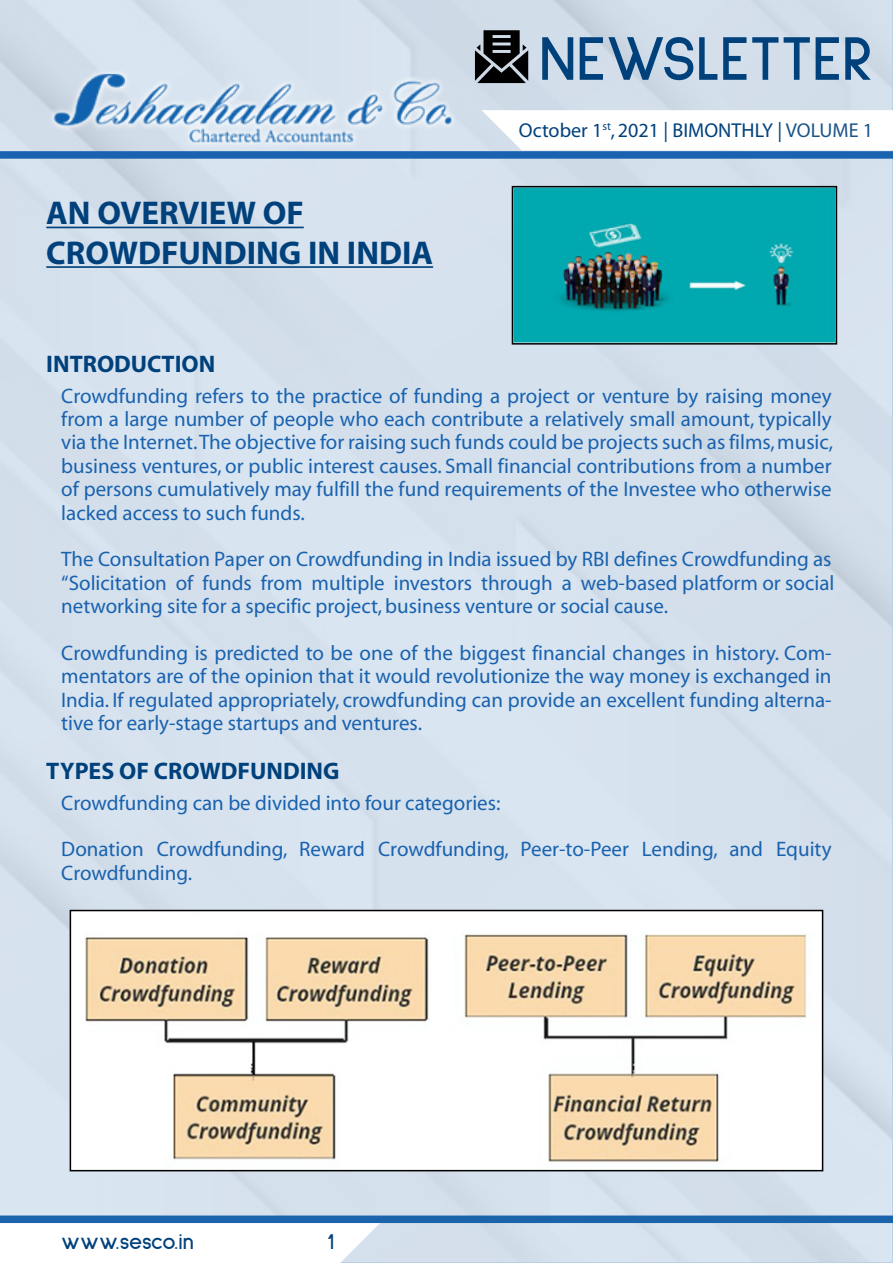
<style>
.page{position:relative;width:893px;height:1263px;background:#fff}
.page>*{position:absolute;margin:0;border:0;box-sizing:border-box;transform-origin:0 0}
.t1{font:700 64.05px "Sulphur Point";color:#00417c}
.t2{font:700 33px/39.6px "Myriad";color:#00417c}
.t3{font:700 24px "Myriad";color:#00417c}
.t4{font:700 22.5px "Sulphur Point";letter-spacing:-.01em;color:#00417c}
.t5{font:21px/23.4px "Myriad";color:#1962af;text-align:justify}
.t6{font:20.1px "Myriad";color:#00417c}
.s1{color:rgb(0 65 124/.9)}
</style>
<div class="page">
<img style="left:46px;top:62px;width:411px;height:89px">
<hr style="left:46px;top:227px;width:258px;height:1px;background:#00417c">
<hr style="left:46px;top:266px;width:387px;height:2px;background:#00417c">
<svg style="left:475px;top:30px;width:53px;height:53px"></svg>
<svg style="left:481px;top:110px;width:412px;height:40px"></svg>
<svg style="left:0;top:1223px;width:380px;height:40px"></svg>
<div style="left:0;top:151px;width:893px;height:8px;background:#1962af"></div>
<div style="left:0;top:1215px;width:893px;height:8px;background:#1b64ac"></div>
<img style="left:515px;top:189px;width:319px;height:153px">
<div style="left:512px;top:186px;width:325px;height:159px;border:2px solid #000"></div>
<img style="left:85px;top:933px;width:727px;height:235px">
<div style="left:70px;top:910px;width:753px;height:261px;border:2px solid #000"></div>
<h1 class="t1" style="left:539px;top:23px;width:336px">NEWSLETTER</h1>
<h2 class="t2" style="left:46px;top:194px;width:388px">AN OVERVIEW OF<br>CROWDFUNDING IN INDIA</h2>
<p class="t3" style="left:46px;top:351px;width:171px">INTRODUCTION</p>
<p class="t6" style="left:519px;top:120px;width:356px">October 1<sup>st</sup>, 2021 | BIMONTHLY | <span class="s1">VOLUME 1</span></p>
<p class="t5" style="left:61px;top:385px;width:773px">Crowdfunding refers to the practice of funding a project or venture by raising money from a large number of people who each contribute a relatively small amount, typically via the Internet. The objective for raising such funds could be projects such as films, music, business ventures, or public interest causes. Small financial contributions from a number of persons cumulatively may fulfill the fund requirements of the Investee who otherwise lacked access to such funds.</p>
<p class="t5" style="left:61px;top:549px;width:775px;text-align:left">The Consultation Paper on Crowdfunding in India issued by RBI defines Crowdfunding as “Solicitation of funds from multiple investors through a web-based platform or social networking site for a specific project, business venture or social cause.</p>
<p class="t5" style="left:61px;top:642px;width:772px">Crowdfunding is predicted to be one of the biggest financial changes in history. Com&shy;mentators are of the opinion that it would revolutionize the way money is exchanged in India. If regulated appropriately, crowdfunding can provide an excellent funding alterna&shy;tive for early-stage startups and ventures.</p>
<p class="t3" style="left:46px;top:758px;width:295px">TYPES OF CROWDFUNDING</p>
<p class="t5" style="left:61px;top:792px;width:441px">Crowdfunding can be divided into four categories:</p>
<p class="t5" style="left:61px;top:839px;width:772px">Donation Crowdfunding, Reward Crowdfunding, Peer-to-Peer Lending, and Equity<br>Crowdfunding.</p>
<p class="t4" style="left:61px;top:1229px;width:134px">www.sesco.in</p>
<p class="t4" style="left:327px;top:1229px;width:9px">1</p>
</div>
